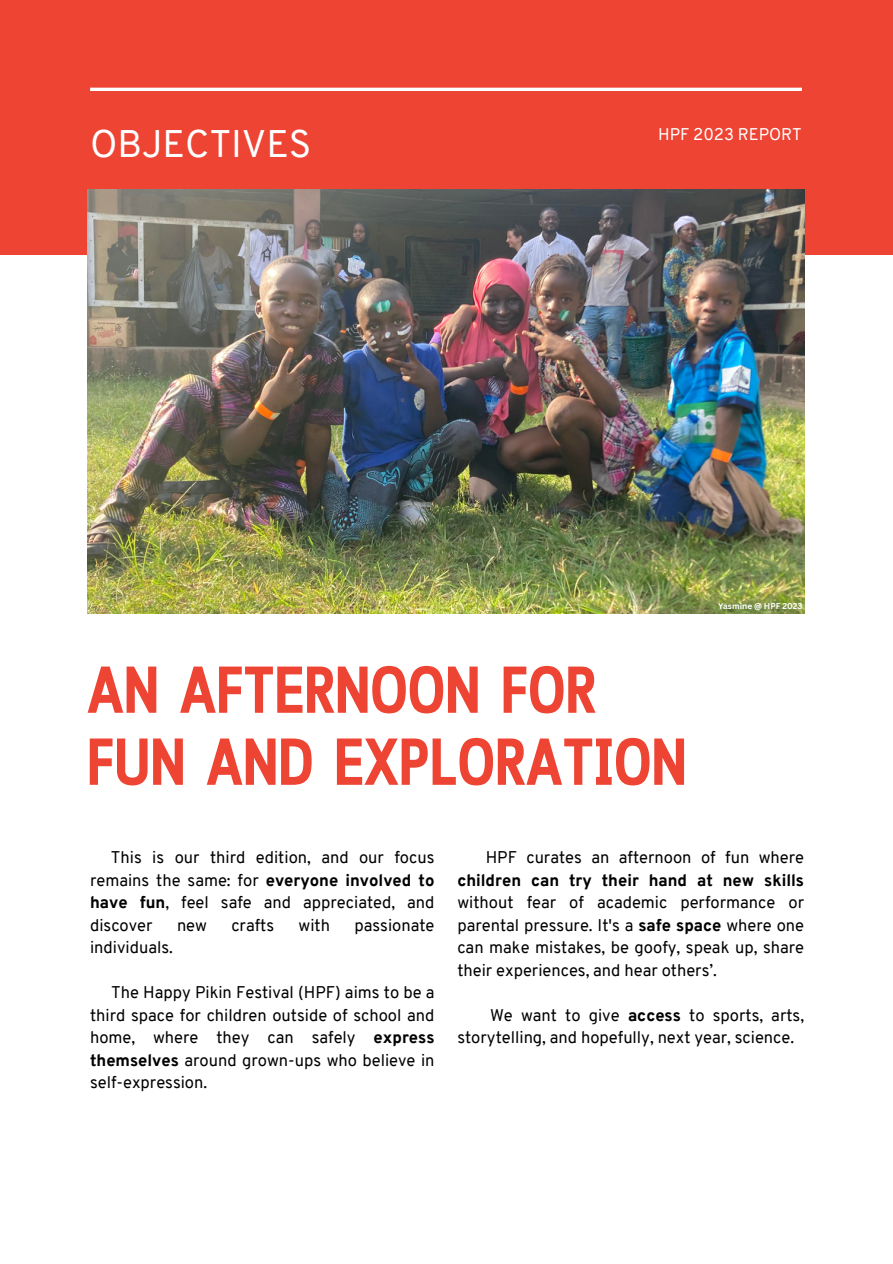
<style>
.page{position:relative;width:893px;height:1264px;background:#fff}
.page>*{position:absolute;margin:0;border:0;box-sizing:border-box;transform-origin:0 0}
.t1{font:700 66.15px "Cloud Cond";color:#ed4433}
.t2{font:700 66px "Cloud Cond";color:#ed4433}
.t3{font:37.5px "Overpass";color:#fff}
.t4{font:16.5px/22.5px "Overpass";color:#000001;text-align:justify}
.t5{font:16.5px "Overpass";color:#fff}
.t6{font:700 8.25px "Canva Sans";color:#fff}
.s1{font-weight:800}
</style>
<div class="page">
<div style="left:0;top:0;width:892px;height:254px;background:#ed4433"></div>
<img style="left:87px;top:189px;width:717px;height:424px">
<hr style="left:90px;top:88px;width:711px;height:3px;background:#fff">
<p class="t3" style="left:90px;top:129px;width:223px">OBJECTIVES</p>
<p class="t5" style="left:658px;top:127px;width:145px">HPF 2023 REPORT</p>
<p class="t2" style="left:87px;top:664px;width:510px">AN AFTERNOON FOR</p>
<p class="t1" style="left:87px;top:736px;width:601px">FUN AND EXPLORATION</p>
<p class="t6" style="left:718px;top:600px;width:86px">Yasmine @ HPF 2023</p>
<p class="t4" style="left:90px;top:847px;width:346px;text-indent:21px">This is our third edition, and our focus remains the same: for <span class="s1">everyone involved to have fun</span>, feel safe and appreciated, and discover</p>
<p class="t4" style="left:177px;top:915px;width:32px">new</p>
<p class="t4" style="left:231px;top:915px;width:44px">crafts</p>
<p class="t4" style="left:298px;top:915px;width:33px">with</p>
<p class="t4" style="left:354px;top:915px;width:81px">passionate</p>
<p class="t4" style="left:90px;top:937px;width:84px">individuals.</p>
<p class="t4" style="left:90px;top:982px;width:346px;text-indent:21px">The Happy Pikin Festival (HPF) aims to be a third space for children outside of school and home, where they can safely <span class="s1">express themselves</span> around grown-ups who believe in self-expression.</p>
<p class="t4" style="left:457px;top:847px;width:348px;text-indent:28px">HPF curates an afternoon of fun where <span class="s1">children can try their hand at new skills </span>without fear of academic performance or parental pressure. It's a <span class="s1">safe space</span> where one can make mistakes, be goofy, speak up, share their experiences, and hear others’.</p>
<p class="t4" style="left:457px;top:1005px;width:348px;text-indent:33px">We want to give <span class="s1">access</span> to sports, arts, storytelling, and hopefully, next year, science.</p>
</div>
